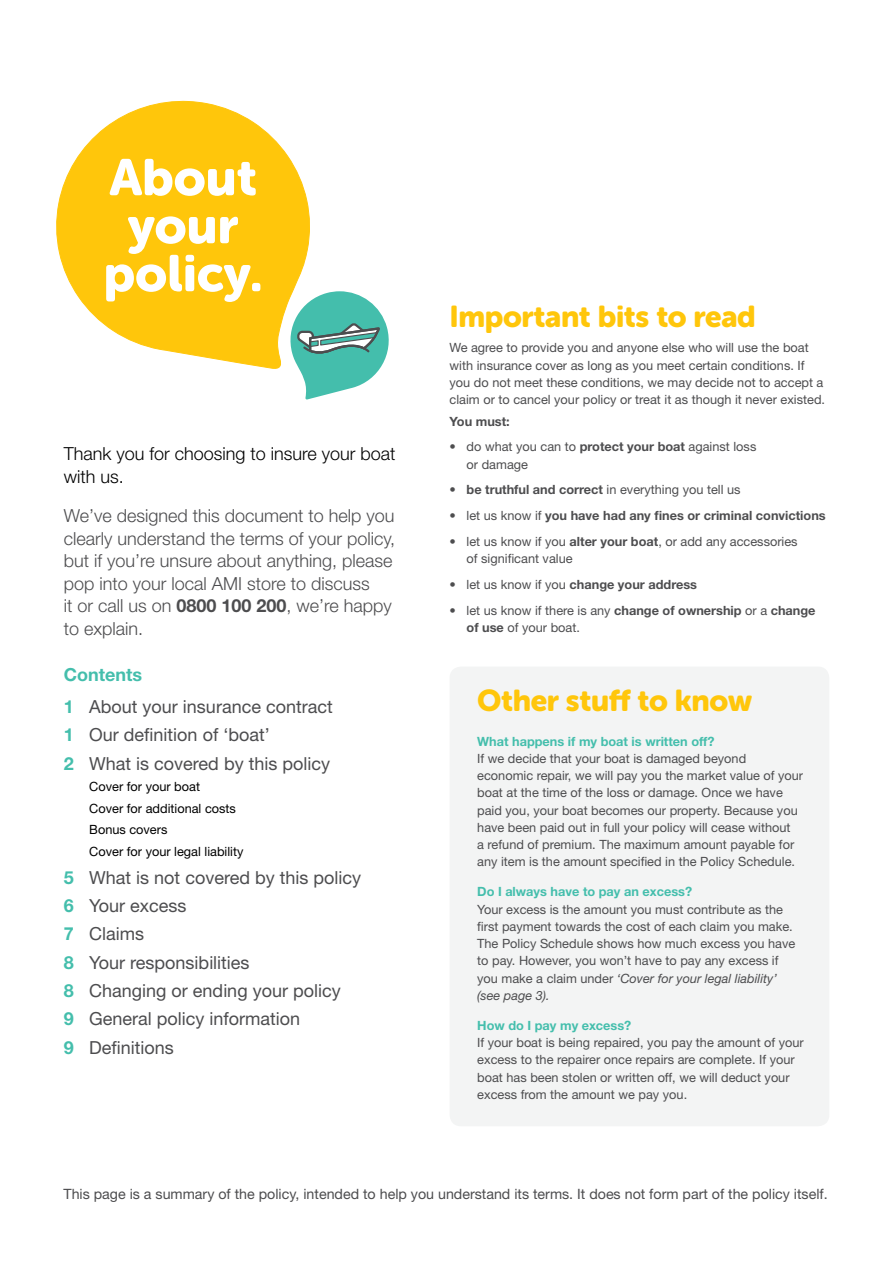
<style>
.page{position:relative;width:893px;height:1263px;background:#fff}
.page>*{position:absolute;margin:0;border:0;box-sizing:border-box;transform-origin:0 0}
.t1{font:51px/48px "Museo Sans Rounded 900";color:#fff;text-align:center}
.t2{font:30px "Museo Sans Rounded 900";letter-spacing:-.01em;color:#ffc60b}
.t3{font:18px/28.2px "Helvetica Neue";color:#4d4d4f}
.t4{font:300 18px/22.5px "Helvetica Neue";color:#4d4d4f}
.t5{font:300 18px/22.5px "Helvetica Neue";color:#000}
.t6{font:14.25px "Helvetica Neue";color:#4d4d4f}
.t7{font:12.75px/17.2px "Helvetica Neue";color:#4d4d4f}
.t8{font:700 12.75px "Helvetica Neue";color:#4d4d4f}
.t9{font:700 12.75px "Helvetica Neue";color:#44beac}
.t10{font:12.75px/21.5px "Helvetica Neue";color:#000}
.s1{font-weight:700}
.s2{font-weight:700;color:#44beac}
.s3{font-weight:400}
.s4{font-style:italic}
</style>
<div class="page">
<div style="left:450px;top:666px;width:379px;height:460px;background:#f3f4f4;border-radius:11px"></div>
<svg style="left:56px;top:100px;width:254px;height:269px"></svg>
<svg style="left:289px;top:291px;width:100px;height:108px"></svg>
<h1 class="t1" style="left:104px;top:154px;width:161px">About your policy.</h1>
<h3 class="t5" style="left:64px;top:442px;width:333px">Thank you for choosing to insure your boat with us.</h3>
<h3 class="t4" style="left:64px;top:504px;width:333px">We’ve designed this document to help you clearly understand the terms of your policy, but if you’re unsure about anything, please pop into your local AMI store to discuss<br>it or call us on <span class="s1">0800 100 200</span>, we’re happy to explain.</h3>
<h3 class="t3" style="left:64px;top:658px;width:270px;line-height:32.5px"><span class="s2">Contents<br>1</span> About your insurance contract</h3>
<h3 class="t3" style="left:64px;top:721px;width:268px"><span class="s2">1</span> Our definition of ‘boat’<br><span class="s2">2</span> What is covered by this policy</h3>
<p class="t10" style="left:89px;top:776px;width:156px">Cover for your boat<br>Cover for additional costs<br>Bonus covers<br>Cover for your legal liability</p>
<h3 class="t3" style="left:64px;top:863px;width:299px"><span class="s2">5</span> What is not covered by this policy<br><span class="s2">6</span> Your excess<br><span class="s2">7</span> Claims<br><span class="s2">8</span> Your responsibilities<br><span class="s2">8</span> Changing or ending your policy<br><span class="s2">9</span> General policy information<br><span class="s2">9</span> Definitions</h3>
<h2 class="t2" style="left:450px;top:299px;width:308px">Important bits to read</h2>
<p class="t7" style="left:450px;top:339px;width:377px">We agree to provide you and anyone else who will use the boat with insurance cover as long as you meet certain conditions. If you do not meet these conditions, we may decide not to accept a claim or to cancel your policy or treat it as though it never existed.</p>
<p class="t8" style="left:450px;top:413px;width:62px">You must:</p>
<p class="t7" style="left:467px;top:438px;width:291px;text-indent:-17px">• do what you can to <span class="s1">protect your boat</span> against loss or damage</p>
<p class="t7" style="left:450px;top:481px;width:292px">• <span class="s1">be truthful and correct</span> in everything you tell us</p>
<p class="t8" style="left:450px;top:508px;width:378px"><span class="s3">• let us know if</span> you have had any fines or criminal convictions</p>
<p class="t7" style="left:467px;top:532px;width:333px;text-indent:-17px">• let us know if you <span class="s1">alter your boat</span>, or add any accessories of significant value</p>
<p class="t8" style="left:450px;top:576px;width:249px"><span class="s3">• let us know if you</span> change your address</p>
<p class="t7" style="left:467px;top:601px;width:350px;text-indent:-17px">• let us know if there is any <span class="s1">change of ownership</span> or a <span class="s1">change of use</span> of your boat.</p>
<h2 class="t2" style="left:477px;top:684px;width:277px">Other stuff to know</h2>
<p class="t9" style="left:477px;top:733px;width:239px">What happens if my boat is written off?</p>
<p class="t7" style="left:477px;top:749px;width:327px">If we decide that your boat is damaged beyond economic repair, we will pay you the market value of your boat at the time of the loss or damage. Once we have paid you, your boat becomes our property. Because you have been paid out in full your policy will cease without<br>a refund of premium. The maximum amount payable for any item is the amount specified in the Policy Schedule.</p>
<p class="t9" style="left:477px;top:884px;width:216px">Do I always have to pay an excess?</p>
<p class="t7" style="left:477px;top:900px;width:320px">Your excess is the amount you must contribute as the first payment towards the cost of each claim you make.<br>The Policy Schedule shows how much excess you have to pay. However, you won’t have to pay any excess if you make a claim under <span class="s4">‘Cover for your legal liability’ (see page 3).</span></p>
<p class="t9" style="left:477px;top:1017px;width:156px">How do I pay my excess?</p>
<p class="t7" style="left:477px;top:1034px;width:328px">If your boat is being repaired, you pay the amount of your excess to the repairer once repairs are complete. If your boat has been stolen or written off, we will deduct your excess from the amount we pay you.</p>
<p class="t6" style="left:63px;top:1185px;width:766px">This page is a summary of the policy, intended to help you understand its terms. It does not form part of the policy itself.</p>
</div>
